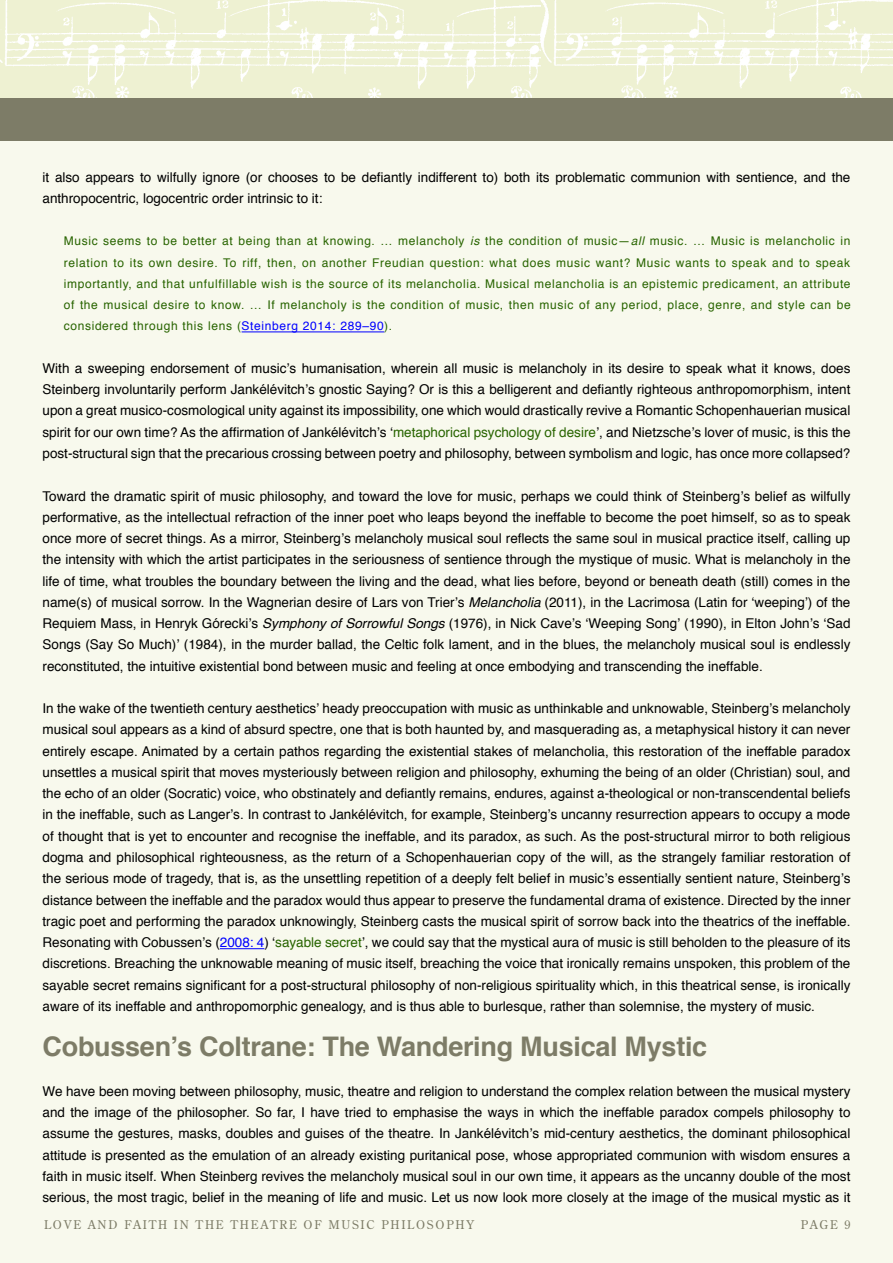
<style>
.page{position:relative;width:893px;height:1263px;background:#f8f9ed}
.page>*{position:absolute;margin:0;border:0;box-sizing:border-box;transform-origin:0 0}
.Sub-Heading_Text{font:700 27px "Helvetica";letter-spacing:-.01em;color:#7d7c67}
.Body_Copy__JMRO{font:13.5px/21.3px "Helvetica";color:#000;text-align:justify}
.Quote_Para_Text{font:12px/21.3px "Helvetica";letter-spacing:.055em;color:#286400;text-align:justify}
.t1{font:12px "Century Old Style Std";letter-spacing:.15em;color:#7d7c67}
.s1{font-style:italic}
.s2{color:#00f}
.s3{color:#286400}
</style>
<div class="page">
<img style="left:0;top:0;width:505px;height:98px">
<img style="left:505px;top:0;width:388px;height:98px">
<div style="left:0;top:98px;width:893px;height:43px;background:#7d7c67"></div>
<hr style="left:242px;top:332px;width:142px;height:1px;background:#00f">
<hr style="left:220px;top:948px;width:44px;height:1px;background:#00f">
<p class="Body_Copy__JMRO" style="left:43px;top:167px;width:809px">it also appears to wilfully ignore (or chooses to be defiantly indifferent to) both its problematic communion with sentience, and the anthropocentric, logocentric order intrinsic to it:</p>
<p class="Quote_Para_Text" style="left:64px;top:231px;width:788px">Music seems to be better at being than at knowing. … melancholy <span class="s1">is</span> the condition of music—<span class="s1">all</span> music. … Music is melancholic in relation to its own desire. To riff, then, on another Freudian question: what does music want? Music wants to speak and to speak importantly, and that unfulfillable wish is the source of its melancholia. Musical melancholia is an epistemic predicament, an attribute of the musical desire to know. … If melancholy is the condition of music, then music of any period, place, genre, and style can be considered through this lens (<span class="s2">Steinberg 2014: 289–90</span>).</p>
<p class="Body_Copy__JMRO" style="left:43px;top:358px;width:809px">With a sweeping endorsement of music’s humanisation, wherein all music is melancholy in its desire to speak what it knows, does Steinberg involuntarily perform Jankélévitch’s gnostic Saying? Or is this a belligerent and defiantly righteous anthropomorphism, intent upon a great musico-cosmological unity against its impossibility, one which would drastically revive a Romantic Schopenhauerian musical spirit for our own time? As the affirmation of Jankélévitch’s ‘<span class="s3">metaphorical psychology of desire</span>’, and Nietzsche’s lover of music, is this the post-structural sign that the precarious crossing between poetry and philosophy, between symbolism and logic, has once more collapsed?</p>
<p class="Body_Copy__JMRO" style="left:43px;top:485px;width:809px">Toward the dramatic spirit of music philosophy, and toward the love for music, perhaps we could think of Steinberg’s belief as wilfully performative, as the intellectual refraction of the inner poet who leaps beyond the ineffable to become the poet himself, so as to speak once more of secret things. As a mirror, Steinberg’s melancholy musical soul reflects the same soul in musical practice itself, calling up the intensity with which the artist participates in the seriousness of sentience through the mystique of music. What is melancholy in the life of time, what troubles the boundary between the living and the dead, what lies before, beyond or beneath death (still) comes in the name(s) of musical sorrow. In the Wagnerian desire of Lars von Trier’s <span class="s1">Melancholia</span> (2011), in the Lacrimosa (Latin for ‘weeping’) of the Requiem Mass, in Henryk Górecki’s <span class="s1">Symphony of Sorrowful Songs</span> (1976), in Nick Cave’s ‘Weeping Song’ (1990), in Elton John’s ‘Sad Songs (Say So Much)’ (1984), in the murder ballad, the Celtic folk lament, and in the blues, the melancholy musical soul is endlessly reconstituted, the intuitive existential bond between music and feeling at once embodying and transcending the ineffable.</p>
<p class="Body_Copy__JMRO" style="left:43px;top:698px;width:809px">In the wake of the twentieth century aesthetics’ heady preoccupation with music as unthinkable and unknowable, Steinberg’s melancholy musical soul appears as a kind of absurd spectre, one that is both haunted by, and masquerading as, a metaphysical history it can never entirely escape. Animated by a certain pathos regarding the existential stakes of melancholia, this restoration of the ineffable paradox unsettles a musical spirit that moves mysteriously between religion and philosophy, exhuming the being of an older (Christian) soul, and the echo of an older (Socratic) voice, who obstinately and defiantly remains, endures, against a-theological or non-transcendental beliefs in the ineffable, such as Langer’s. In contrast to Jankélévitch, for example, Steinberg’s uncanny resurrection appears to occupy a mode of thought that is yet to encounter and recognise the ineffable, and its paradox, as such. As the post-structural mirror to both religious dogma and philosophical righteousness, as the return of a Schopenhauerian copy of the will, as the strangely familiar restoration of the serious mode of tragedy, that is, as the unsettling repetition of a deeply felt belief in music’s essentially sentient nature, Steinberg’s distance between the ineffable and the paradox would thus appear to preserve the fundamental drama of existence. Directed by the inner tragic poet and performing the paradox unknowingly, Steinberg casts the musical spirit of sorrow back into the theatrics of the ineffable.<br>Resonating with Cobussen’s (<span class="s2">2008: 4</span>) ‘<span class="s3">sayable secret</span>’, we could say that the mystical aura of music is still beholden to the pleasure of its discretions. Breaching the unknowable meaning of music itself, breaching the voice that ironically remains unspoken, this problem of the sayable secret remains significant for a post-structural philosophy of non-religious spirituality which, in this theatrical sense, is ironically aware of its ineffable and anthropomorphic genealogy, and is thus able to burlesque, rather than solemnise, the mystery of music.</p>
<p class="Sub-Heading_Text" style="left:43px;top:1025px;width:666px">Cobussen’s Coltrane: The Wandering Musical Mystic</p>
<p class="Body_Copy__JMRO" style="left:43px;top:1081px;width:809px">We have been moving between philosophy, music, theatre and religion to understand the complex relation between the musical mystery and the image of the philosopher. So far, I have tried to emphasise the ways in which the ineffable paradox compels philosophy to assume the gestures, masks, doubles and guises of the theatre. In Jankélévitch’s mid-century aesthetics, the dominant philosophical attitude is presented as the emulation of an already existing puritanical pose, whose appropriated communion with wisdom ensures a faith in music itself. When Steinberg revives the melancholy musical soul in our own time, it appears as the uncanny double of the most serious, the most tragic, belief in the meaning of life and music. Let us now look more closely at the image of the musical mystic as it</p>
<p class="t1" style="left:44px;top:1217px;width:431px">LOVE AND FAITH IN THE THEATRE OF MUSIC PHILOSOPHY</p>
<p class="t1" style="left:801px;top:1217px;width:51px">PAGE 9</p>
</div>
